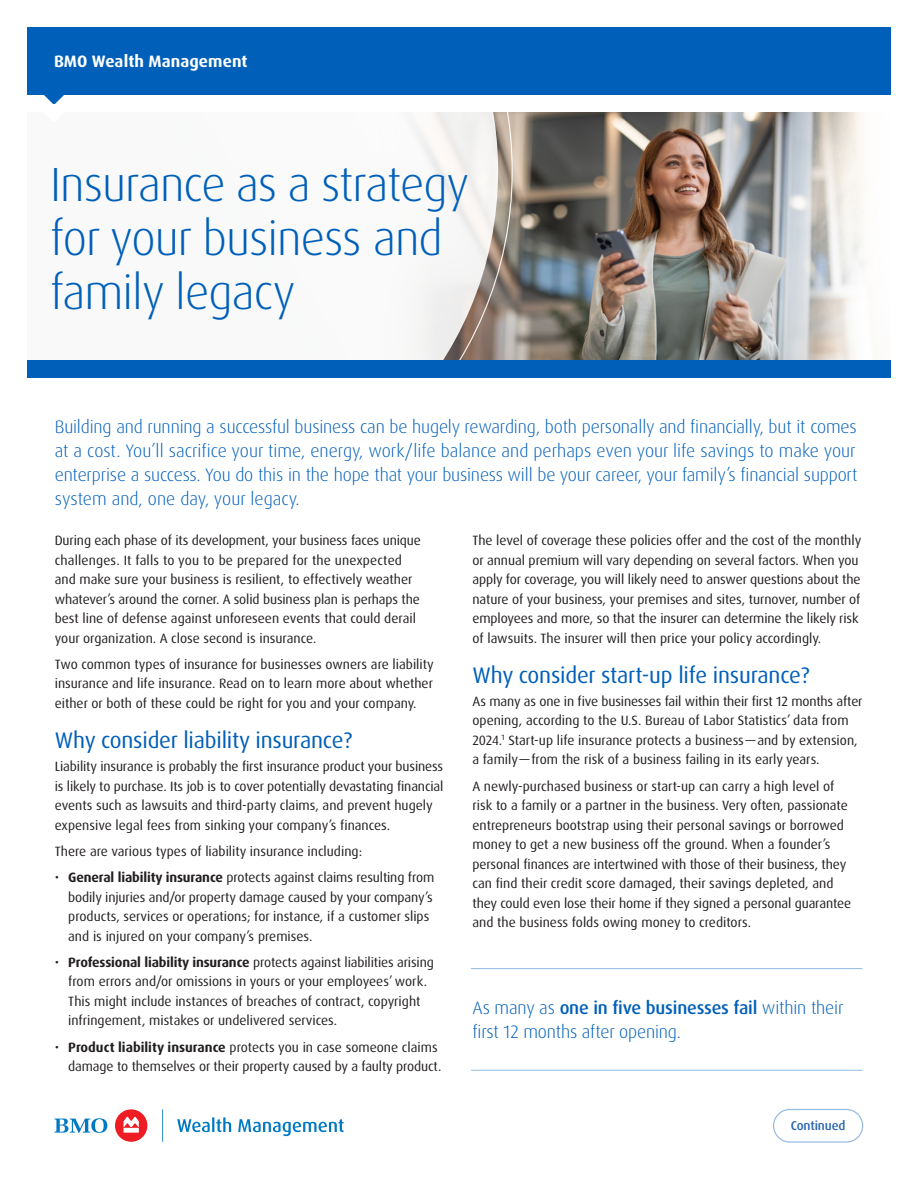
<style>
.page{position:relative;width:918px;height:1188px;background:#fff}
.page>*{position:absolute;margin:0;border:0;box-sizing:border-box;transform-origin:0 0}
.Cover_Title{font:300 48px/54px "Dax OT";letter-spacing:-.02em;color:#005fb9}
.Section_Sub-head_REV{font:22.5px "Dax OT";letter-spacing:-.01em;color:#005fb9}
.Intro_Copy_Blue{font:300 18px/24px "Dax OT";letter-spacing:-.01em;color:#005fb9;text-align:justify}
.t1{font:700 16.5px "Dax OT";letter-spacing:.005em;color:#fff}
.Body_Copy{font:13.5px/19.5px "Dax OT";letter-spacing:-.005em;color:#231f20}
.t2{font:500 12.75px "Dax OT";letter-spacing:-.01em;color:#2a67b2}
.s1{font-weight:700}
.s2{font-weight:500}
</style>
<div class="page">
<img style="left:513px;top:112px;width:363px;height:248px">
<svg style="left:413px;top:112px;width:100px;height:248px"></svg>
<div style="left:27px;top:27px;width:864px;height:67px;background:#005fb9"></div>
<svg style="left:43px;top:94px;width:22px;height:10px"></svg>
<div style="left:27px;top:360px;width:864px;height:18px;background:#005fb9"></div>
<div style="left:115px;top:1109px;width:32px;height:33px;background:#ee1d23;border-radius:50%"></div>
<svg style="left:124px;top:1117px;width:15px;height:16px"></svg>
<svg style="left:54px;top:1118px;width:53px;height:15px"></svg>
<svg style="left:177px;top:1117px;width:54px;height:15px"></svg>
<svg style="left:238px;top:1119px;width:106px;height:17px"></svg>
<svg style="left:162px;top:1109px;width:1px;height:33px"></svg>
<svg style="left:773px;top:1109px;width:90px;height:34px"></svg>
<hr style="left:471px;top:968px;width:391px;height:1px;background:#94bbe4">
<hr style="left:471px;top:1070px;width:391px;height:1px;background:#94bbe4">
<p class="t1" style="left:54px;top:51px;width:195px">BMO Wealth Management</p>
<p class="Cover_Title" style="left:50px;top:158px;width:421px">Insurance as a strategy for your business and family legacy</p>
<p class="Intro_Copy_Blue" style="left:55px;top:415px;width:804px">Building and running a successful business can be hugely rewarding, both personally and financially, but it comes at a cost. You’ll sacrifice your time, energy, work/life balance and perhaps even your life savings to make your enterprise a success. You do this in the hope that your business will be your career, your family’s financial support system and, one day, your legacy.</p>
<p class="Body_Copy" style="left:55px;top:531px;width:368px">During each phase of its development, your business faces unique challenges. It falls to you to be prepared for the unexpected and make sure your business is resilient, to effectively weather whatever’s around the corner. A solid business plan is perhaps the best line of defense against unforeseen events that could derail your organization. A close second is insurance.</p>
<p class="Body_Copy" style="left:55px;top:655px;width:381px;text-align:justify">Two common types of insurance for businesses owners are liability insurance and life insurance. Read on to learn more about whether either or both of these could be right for you and your company.</p>
<p class="Section_Sub-head_REV" style="left:55px;top:726px;width:299px">Why consider liability insurance?</p>
<p class="Body_Copy" style="left:55px;top:757px;width:390px">Liability insurance is probably the first insurance product your business is likely to purchase. Its job is to cover potentially devastating financial events such as lawsuits and third-party claims, and prevent hugely expensive legal fees from sinking your company’s finances.</p>
<p class="Body_Copy" style="left:55px;top:842px;width:309px">There are various types of liability insurance including:</p>
<p class="Body_Copy" style="left:68px;top:868px;width:368px;text-indent:-14px">• <span class="s1">General liability insurance</span> protects against claims resulting from bodily injuries and/or property damage caused by your company’s products, services or operations; for instance, if a customer slips and is injured on your company’s premises.</p>
<p class="Body_Copy" style="left:68px;top:953px;width:367px;text-indent:-14px">• <span class="s1">Professional liability insurance</span> protects against liabilities arising from errors and/or omissions in yours or your employees’ work.<br>This might include instances of breaches of contract, copyright infringement, mistakes or undelivered services.</p>
<p class="Body_Copy" style="left:55px;top:1037px;width:388px;text-align:right">• <span class="s1">Product liability insurance</span> protects you in case someone claims damage to themselves or their property caused by a faulty product.</p>
<p class="Body_Copy" style="left:472px;top:531px;width:390px">The level of coverage these policies offer and the cost of the monthly or annual premium will vary depending on several factors. When you apply for coverage, you will likely need to answer questions about the nature of your business, your premises and sites, turnover, number of employees and more, so that the insurer can determine the likely risk of lawsuits. The insurer will then price your policy accordingly.</p>
<p class="Section_Sub-head_REV" style="left:472px;top:661px;width:339px">Why consider start-up life insurance?</p>
<p class="Body_Copy" style="left:472px;top:692px;width:392px">As many as one in five businesses fail within their first 12 months after opening, according to the U.S. Bureau of Labor Statistics’ data from 2024.<sup>1</sup> Start-up life insurance protects a business—and by extension, a family—from the risk of a business failing in its early years.</p>
<p class="Body_Copy" style="left:472px;top:776px;width:380px">A newly-purchased business or start-up can carry a high level of risk to a family or a partner in the business. Very often, passionate entrepreneurs bootstrap using their personal savings or borrowed money to get a new business off the ground. When a founder’s personal finances are intertwined with those of their business, they can find their credit score damaged, their savings depleted, and they could even lose their home if they signed a personal guarantee and the business folds owing money to creditors.</p>
<p class="Intro_Copy_Blue" style="left:472px;top:996px;width:373px">As many as <span class="s2">one in five businesses fail</span> within their first 12 months after opening.</p>
<p class="t2" style="left:791px;top:1118px;width:56px">Continued</p>
</div>
